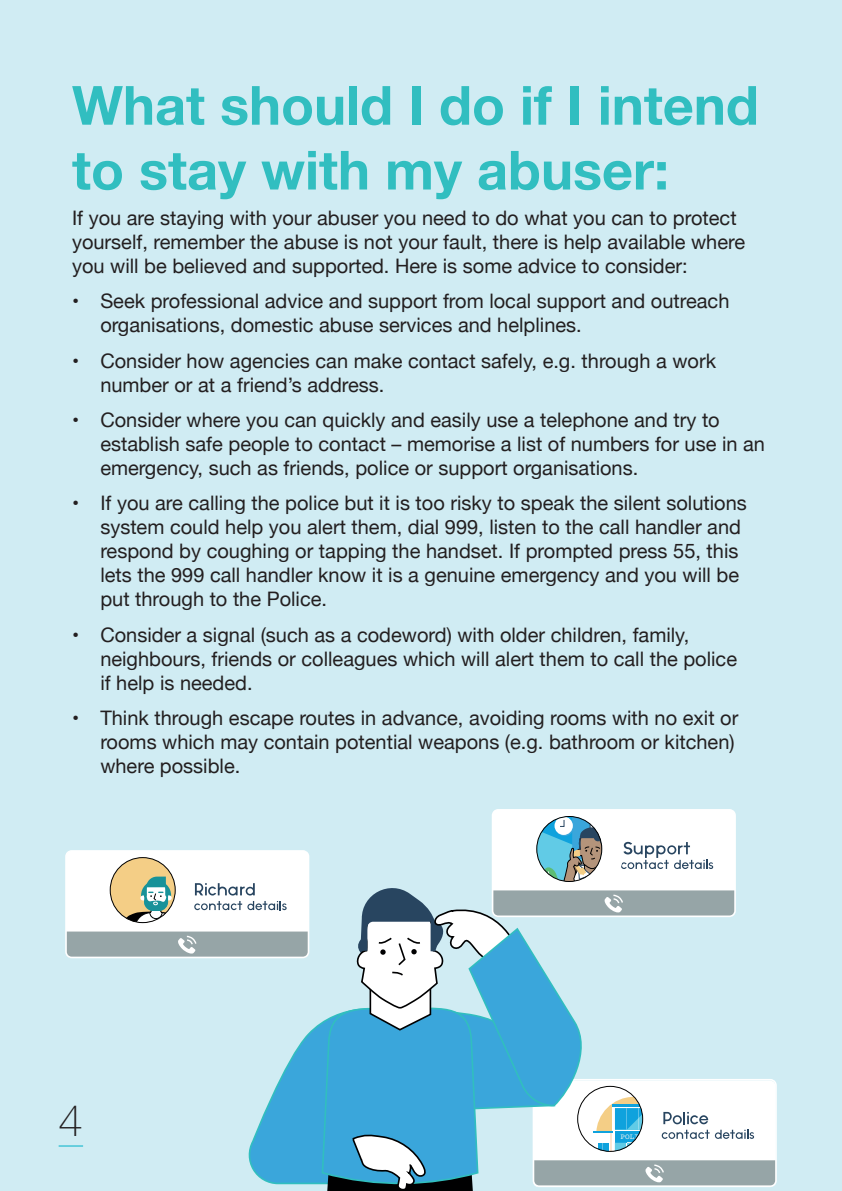
<style>
.page{position:relative;width:842px;height:1191px;background:#d0ecf3}
.page>*{position:absolute;margin:0;border:0;box-sizing:border-box;transform-origin:0 0}
.t1{font:700 54px/64.8px "Helvetica Neue";color:#31bec0}
.t2{font:100 44px "Helvetica Neue";color:#231f20}
.t3{font:20px/24px "Helvetica Neue";color:#231f20}
.t4{font:7.6px "Courier";color:#eff0ed}
</style>
<div class="page">
<svg style="left:59px;top:809px;width:718px;height:382px"></svg>
<h1 class="t1" style="left:72px;top:74px;width:688px">What should I do if I intend to stay with my abuser:</h1>
<p class="t3" style="left:72px;top:207px;width:675px">If you are staying with your abuser you need to do what you can to protect yourself, remember the abuse is not your fault, there is help available where you will be believed and supported. Here is some advice to consider:</p>
<p class="t3" style="left:100px;top:290px;width:631px;text-indent:-28px">• Seek professional advice and support from local support and outreach organisations, domestic abuse services and helplines.</p>
<p class="t3" style="left:100px;top:350px;width:617px;text-indent:-28px">• Consider how agencies can make contact safely, e.g. through a work number or at a friend’s address.</p>
<p class="t3" style="left:100px;top:409px;width:666px;text-indent:-28px">• Consider where you can quickly and easily use a telephone and try to establish safe people to contact – memorise a list of numbers for use in an emergency, such as friends, police or support organisations.</p>
<p class="t3" style="left:100px;top:492px;width:648px;text-indent:-28px">• If you are calling the police but it is too risky to speak the silent solutions system could help you alert them, dial 999, listen to the call handler and respond by coughing or tapping the handset. If prompted press 55, this lets the 999 call handler know it is a genuine emergency and you will be put through to the Police.</p>
<p class="t3" style="left:100px;top:624px;width:638px;text-indent:-28px">• Consider a signal (such as a codeword) with older children, family, neighbours, friends or colleagues which will alert them to call the police if help is needed.</p>
<p class="t3" style="left:100px;top:707px;width:639px;text-indent:-28px">• Think through escape routes in advance, avoiding rooms with no exit or rooms which may contain potential weapons (e.g. bathroom or kitchen) where possible.</p>
<h2 class="t2" style="left:59px;top:1087px;width:26px">4</h2>
<p class="t4" style="left:620px;top:1131px;width:25px">POLICE</p>
</div>
